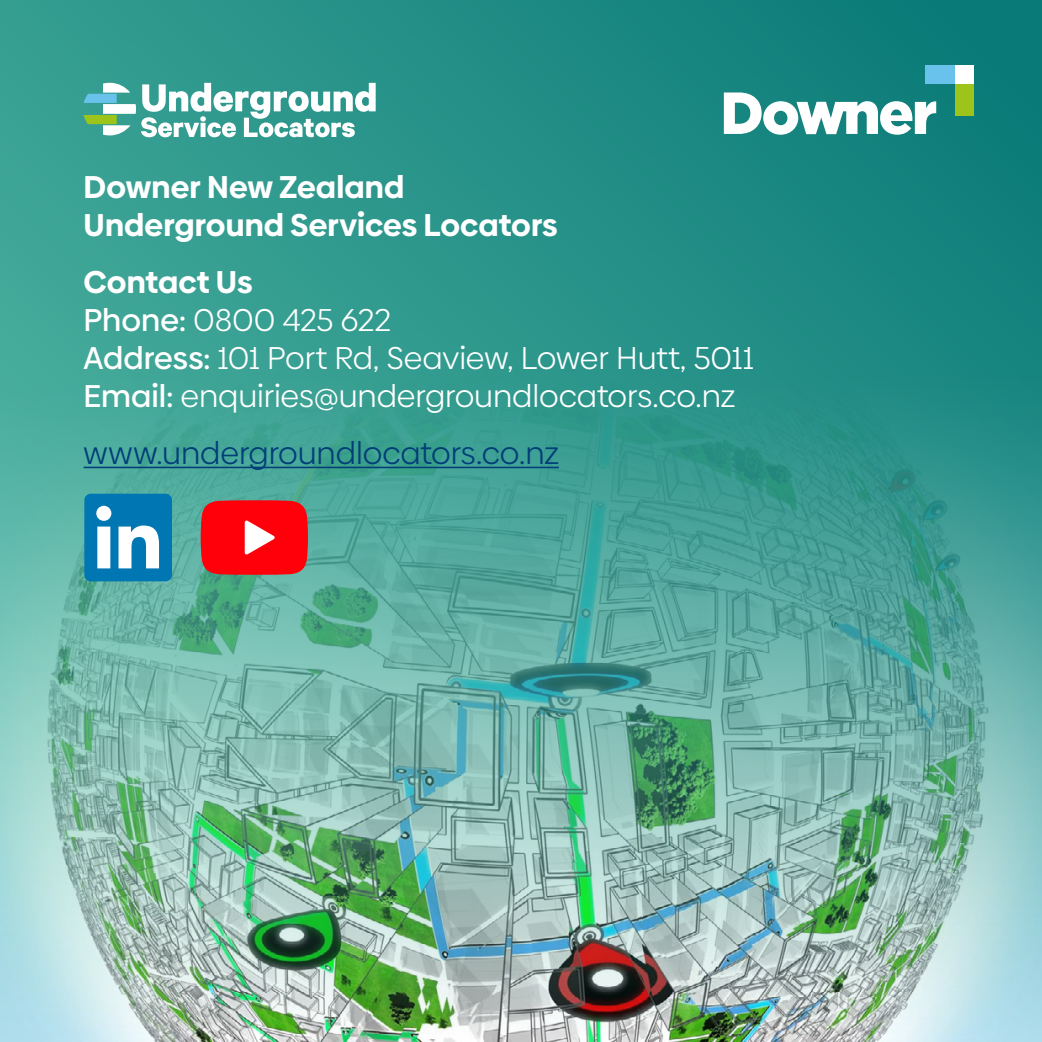
<style>
.page{position:relative;width:1042px;height:1042px;background:#fff}
.page>*{position:absolute;margin:0;border:0;box-sizing:border-box;transform-origin:0 0}
.t1{font:31.5px/37.8px "Biennale";letter-spacing:-.005em;color:#fff}
.t2{font:700 31.5px/37.8px "Biennale";color:#fff}
.t3{font:31.5px "Biennale";letter-spacing:-.005em;color:#003e78}
.s1{font-weight:700}
.s2{font-weight:500}
</style>
<div class="page">
<div style="left:0;top:0;width:1042px;height:1042px;background:linear-gradient(to right,#3ea596,#0e7d7a)"></div>
<img style="left:0;top:363px;width:1042px;height:679px">
<div style="left:955px;top:83px;width:18px;height:33px;background:#9dc41a"></div>
<div style="left:925px;top:65px;width:30px;height:18px;background:#68c2ec"></div>
<div style="left:955px;top:65px;width:18px;height:18px;background:#fff"></div>
<svg style="left:724px;top:92px;width:212px;height:43px"></svg>
<svg style="left:84px;top:83px;width:292px;height:54px"></svg>
<hr style="left:84px;top:467px;width:475px;height:1px;background:#003e78">
<div style="left:84px;top:494px;width:88px;height:87px;background:#0076b3;border-radius:6px"></div>
<svg style="left:96px;top:506px;width:15px;height:62px"></svg>
<svg style="left:118px;top:525px;width:41px;height:43px"></svg>
<svg style="left:201px;top:500px;width:107px;height:75px;background:#f51b23"></svg>
<p class="t2" style="left:84px;top:168px;width:476px">Downer New Zealand<br>Underground Services Locators</p>
<p class="t1" style="left:84px;top:263px;width:671px"><span class="s1">Contact Us<br></span><span class="s2">Phone:</span> 0800 425 622<br><span class="s2">Address:</span> 101 Port Rd, Seaview, Lower Hutt, 5011<br><span class="s2">Email:</span> enquiries@undergroundlocators.co.nz</p>
<p class="t3" style="left:84px;top:434px;width:477px">www.undergroundlocators.co.nz</p>
</div>
